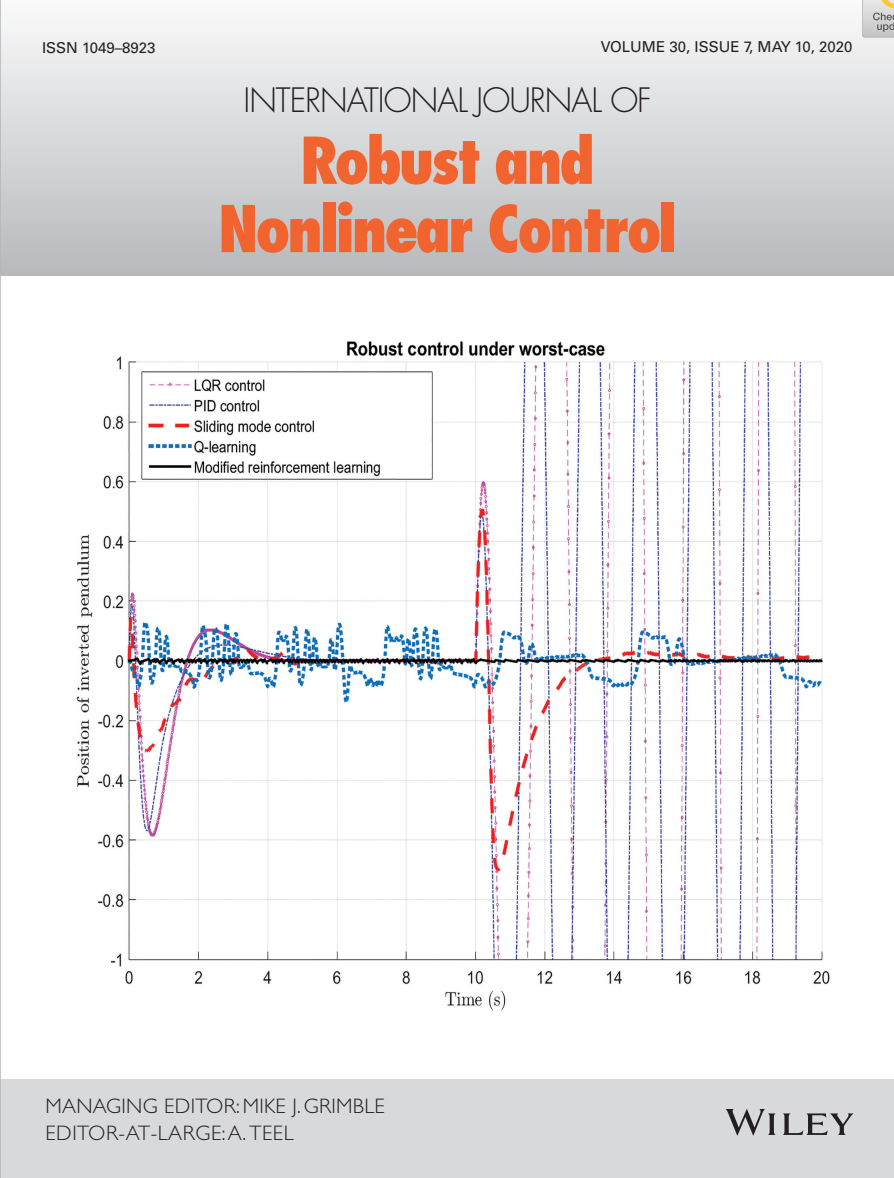
<style>
.page{position:relative;width:894px;height:1178px;background:#fff}
.page>*{position:absolute;margin:0;border:0;box-sizing:border-box;transform-origin:0 0}
.t1{font:800 condensed 62.7px/68.2px "Futura Std";letter-spacing:-.05em;color:#f2642f;text-align:center}
.t2{font:300 32.7px "Futura";letter-spacing:-.03em;color:#231f20}
.t3{font:300 21px/27px "Gill Sans Std";letter-spacing:.015em;color:#231f20}
.t4{font:15px "Univers LT Std";color:#231f20}
</style>
<div class="page">
<div style="left:1px;top:278px;width:893px;height:899px;background:#d8d9db"></div>
<div style="left:1px;top:0;width:893px;height:278px;background:linear-gradient(to bottom,#f9fafb,#b7b8bb)"></div>
<svg style="left:725px;top:1109px;width:128px;height:26px"></svg>
<div style="left:1px;top:276px;width:893px;height:802px;background:#fff"></div>
<img style="left:76px;top:341px;width:754px;height:670px">
<hr style="left:0;top:0;width:1px;height:1177px;background:#b6b7bb">
<img style="left:862px;top:0;width:32px;height:38px">
<p class="t4" style="left:42px;top:38px;width:115px">ISSN 1049–8923</p>
<p class="t4" style="left:601px;top:38px;width:253px">VOLUME 30, ISSUE 7, MAY 10, 2020</p>
<h2 class="t2" style="left:243px;top:79px;width:410px">INTERNATIONAL JOURNAL OF</h2>
<h1 class="t1" style="left:218px;top:126px;width:461px">Robust and<br>Nonlinear Control</h1>
<p class="t3" style="left:45px;top:1092px;width:341px">MANAGING EDITOR: MIKE J. GRIMBLE<br>EDITOR-AT-LARGE: A. TEEL</p>
</div>
